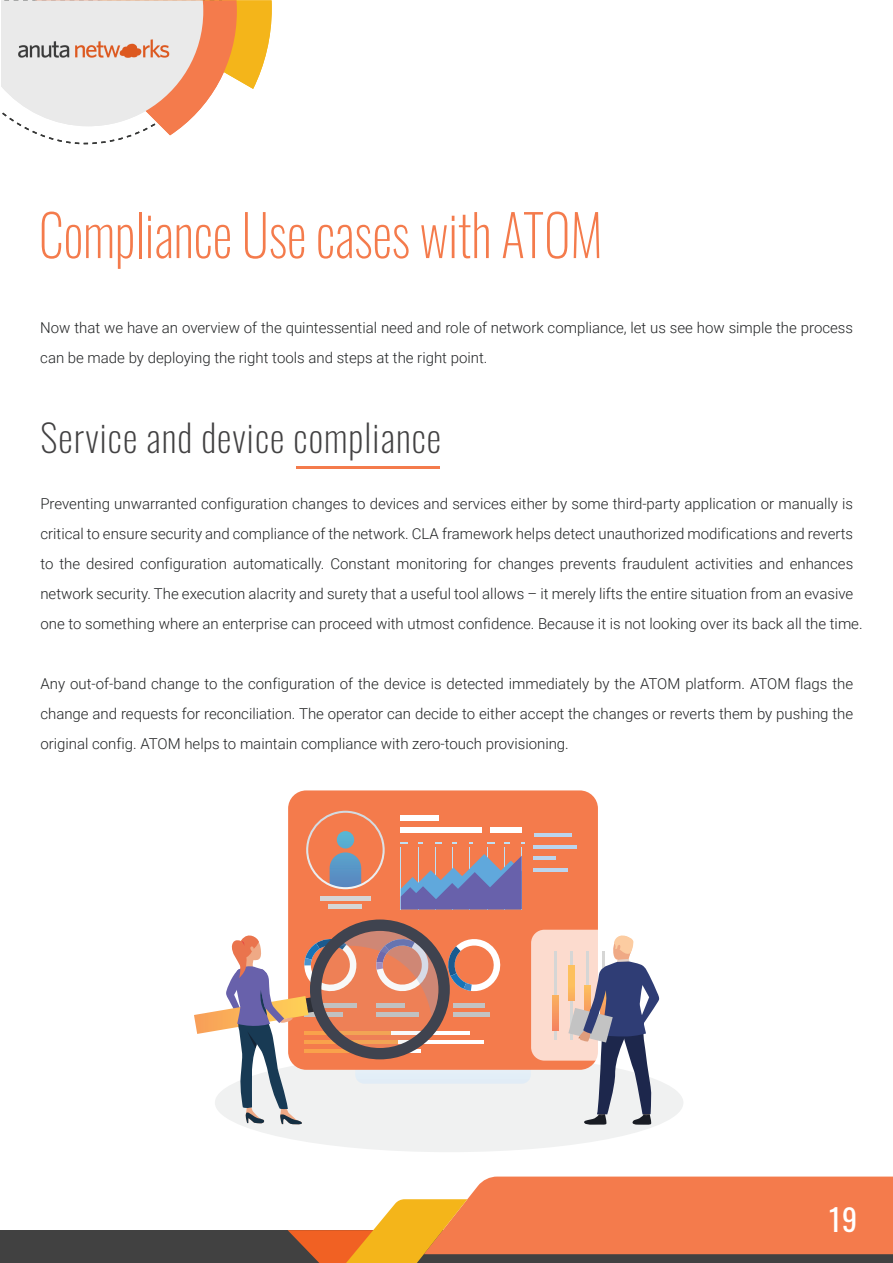
<style>
.page{position:relative;width:893px;height:1263px;background:#fff}
.page>*{position:absolute;margin:0;border:0;box-sizing:border-box;transform-origin:0 0}
.t1{font:200 56.85px "Oswald";color:#f47b4c;scale:.9 1}
.t2{font:200 37.5px "Oswald";letter-spacing:.03em;color:#424142}
.t3{font:30px "Oswald";color:#fff}
.t4{font:300 15px/30px "Roboto";color:#222425}
</style>
<div class="page">
<div style="left:215px;top:1053px;width:468px;height:99px;background:#f0f1f1;border-radius:50%"></div>
<div style="left:0;top:1230px;width:893px;height:33px;background:#414141"></div>
<svg style="left:288px;top:1176px;width:605px;height:87px"></svg>
<svg style="left:1px;top:0;width:271px;height:145px"></svg>
<hr style="left:296px;top:466px;width:143px;height:2px;background:#f47b4c">
<div style="left:288px;top:790px;width:310px;height:280px;background:#f47b4c;border-radius:18px"></div>
<hr style="left:534px;top:833px;width:37px;height:4px;background:#bbd5ee">
<hr style="left:534px;top:845px;width:43px;height:3px;background:#bbd5ee">
<hr style="left:534px;top:856px;width:22px;height:4px;background:#bbd5ee">
<hr style="left:534px;top:868px;width:34px;height:4px;background:#bbd5ee">
<hr style="left:329px;top:904px;width:33px;height:4px;background:#d6d6d5">
<hr style="left:320px;top:897px;width:50px;height:4px;background:#d6d6d5">
<div style="left:400px;top:827px;width:81px;height:5px;background:#fff"></div>
<div style="left:490px;top:827px;width:31px;height:5px;background:#fff"></div>
<div style="left:400px;top:815px;width:38px;height:5px;background:#fff"></div>
<hr style="left:400px;top:847px;width:1px;height:62px;background:#bfe0f5">
<hr style="left:418px;top:847px;width:1px;height:62px;background:#bfe0f5">
<hr style="left:435px;top:847px;width:1px;height:62px;background:#bfe0f5">
<hr style="left:452px;top:847px;width:1px;height:62px;background:#bfe0f5">
<hr style="left:470px;top:847px;width:1px;height:62px;background:#bfe0f5">
<hr style="left:487px;top:847px;width:1px;height:62px;background:#bfe0f5">
<hr style="left:504px;top:847px;width:1px;height:62px;background:#bfe0f5">
<hr style="left:521px;top:847px;width:1px;height:62px;background:#bfe0f5">
<svg style="left:401px;top:854px;width:121px;height:55px"></svg>
<svg style="left:400px;top:842px;width:8px;height:2px"></svg>
<svg style="left:435px;top:842px;width:6px;height:2px"></svg>
<svg style="left:487px;top:842px;width:7px;height:2px"></svg>
<div style="left:531px;top:930px;width:97px;height:131px;background:#fcdbce;border-radius:13px"></div>
<hr style="left:554px;top:951px;width:3px;height:88px;background:#d6d6d5">
<svg style="left:553px;top:995px;width:5px;height:36px"></svg>
<svg style="left:306px;top:811px;width:79px;height:78px"></svg>
<svg style="left:194px;top:919px;width:337px;height:206px"></svg>
<svg style="left:568px;top:933px;width:92px;height:192px"></svg>
<h1 class="t1" style="left:39px;top:184px;width:628px">Compliance Use cases with ATOM</h1>
<p class="t4" style="left:40px;top:312px;width:814px">Now that we have an overview of the quintessential need and role of network compliance, let us see how simple the process can be made by deploying the right tools and steps at the right point.</p>
<h2 class="t2" style="left:40px;top:405px;width:402px">Service and device compliance</h2>
<p class="t4" style="left:40px;top:488px;width:824px">Preventing unwarranted configuration changes to devices and services either by some third-party application or manually is critical to ensure security and compliance of the network. CLA framework helps detect unauthorized modifications and reverts to the desired configuration automatically. Constant monitoring for changes prevents fraudulent activities and enhances network security. The execution alacrity and surety that a useful tool allows – it merely lifts the entire situation from an evasive one to something where an enterprise can proceed with utmost confidence. Because it is not looking over its back all the time.</p>
<p class="t4" style="left:40px;top:668px;width:814px;text-align:justify">Any out-of-band change to the configuration of the device is detected immediately by the ATOM platform. ATOM flags the change and requests for reconciliation. The operator can decide to either accept the changes or reverts them by pushing the original config. ATOM helps to maintain compliance with zero-touch provisioning.</p>
<h3 class="t3" style="left:829px;top:1193px;width:29px">19</h3>
</div>
